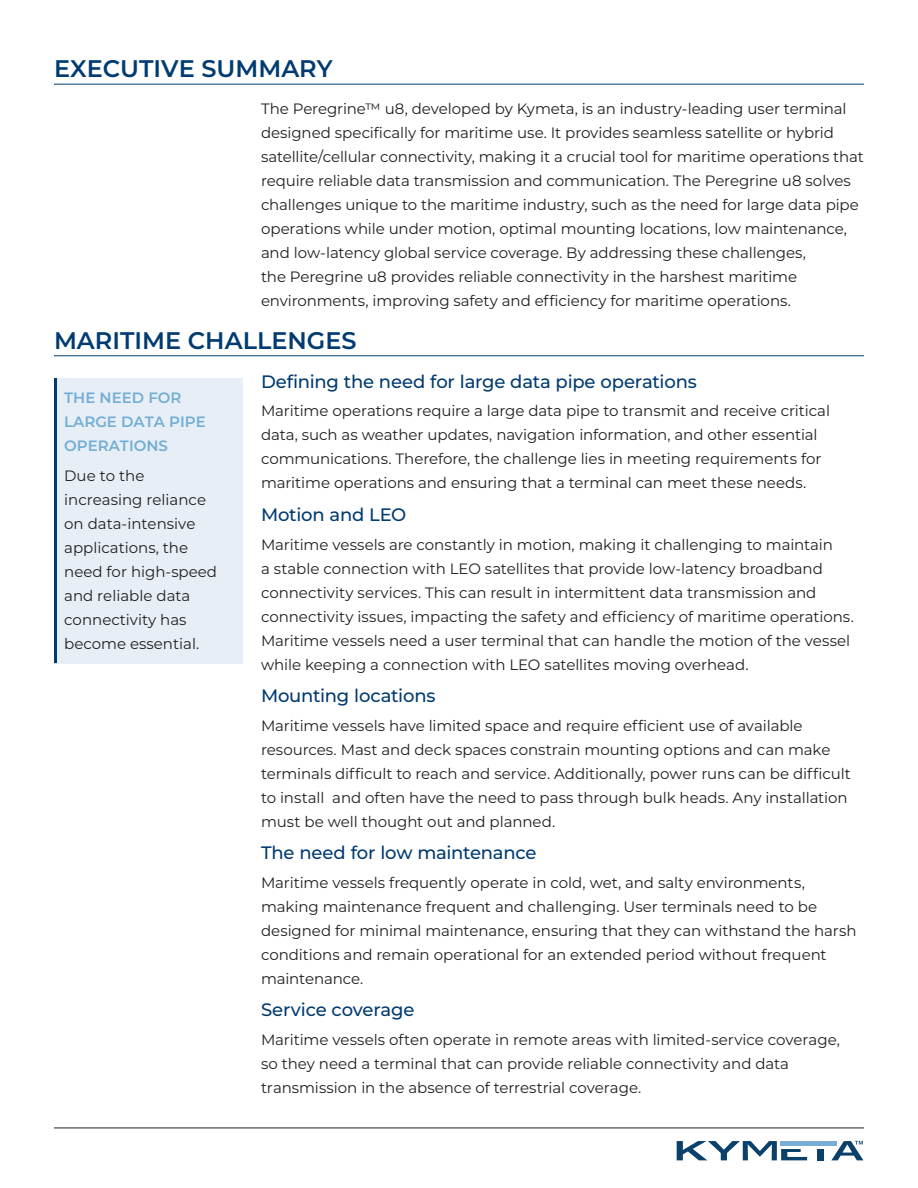
<style>
.page{position:relative;width:918px;height:1188px;background:#fff}
.page>*{position:absolute;margin:0;border:0;box-sizing:border-box;transform-origin:0 0}
.subhead{font:100 24px "Montserrat";color:#003b71}
.subsub_head{font:100 18px "Montserrat";letter-spacing:-.01em;color:#003b71}
.Copy{font:100 15px/24px "Montserrat";letter-spacing:-.005em;color:#231f20}
.emphasis_copy{font:100 15px/24px "Montserrat";color:#231f20}
.emphasis_header{font:100 15px/24px "Montserrat";color:#73aed4}
</style>
<div class="page">
<div style="left:54px;top:378px;width:189px;height:285px;background:#e7eef6"></div>
<hr style="left:54px;top:378px;width:3px;height:285px;background:#003b71">
<hr style="left:54px;top:1128px;width:810px;height:1px;background:#231f20">
<svg style="left:677px;top:1141px;width:130px;height:19px"></svg>
<div style="left:818px;top:1149px;width:6px;height:11px;background:#0b406a"></div>
<div style="left:781px;top:1141px;width:56px;height:5px;background:#78add4"></div>
<svg style="left:831px;top:1141px;width:32px;height:19px"></svg>
<hr style="left:54px;top:84px;width:810px;height:1px;background:#003b71">
<hr style="left:54px;top:356px;width:810px;height:1px;background:#003b71">
<p class="subhead" style="left:54px;top:53px;width:280px">EXECUTIVE SUMMARY</p>
<p class="Copy" style="left:261px;top:96px;width:604px">The Peregrine™ u8, developed by Kymeta, is an industry-leading user terminal designed specifically for maritime use. It provides seamless satellite or hybrid satellite/cellular connectivity, making it a crucial tool for maritime operations that require reliable data transmission and communication. The Peregrine u8 solves challenges unique to the maritime industry, such as the need for large data pipe operations while under motion, optimal mounting locations, low maintenance, and low-latency global service coverage. By addressing these challenges,<br>the Peregrine u8 provides reliable connectivity in the harshest maritime environments, improving safety and efficiency for maritime operations.</p>
<p class="subhead" style="left:54px;top:324px;width:304px">MARITIME CHALLENGES</p>
<p class="subsub_head" style="left:261px;top:369px;width:437px">Defining the need for large data pipe operations</p>
<p class="Copy" style="left:261px;top:399px;width:571px">Maritime operations require a large data pipe to transmit and receive critical data, such as weather updates, navigation information, and other essential communications. Therefore, the challenge lies in meeting requirements for maritime operations and ensuring that a terminal can meet these needs.</p>
<p class="subsub_head" style="left:261px;top:503px;width:147px">Motion and LEO</p>
<p class="Copy" style="left:261px;top:532px;width:594px">Maritime vessels are constantly in motion, making it challenging to maintain<br>a stable connection with LEO satellites that provide low-latency broadband connectivity services. This can result in intermittent data transmission and connectivity issues, impacting the safety and efficiency of maritime operations.<br>Maritime vessels need a user terminal that can handle the motion of the vessel while keeping a connection with LEO satellites moving overhead.</p>
<p class="subsub_head" style="left:261px;top:684px;width:176px">Mounting locations</p>
<p class="Copy" style="left:261px;top:713px;width:591px">Maritime vessels have limited space and require efficient use of available resources. Mast and deck spaces constrain mounting options and can make terminals difficult to reach and service. Additionally, power runs can be difficult to install and often have the need to pass through bulk heads. Any installation must be well thought out and planned.</p>
<p class="subsub_head" style="left:261px;top:841px;width:277px">The need for low maintenance</p>
<p class="Copy" style="left:261px;top:870px;width:597px">Maritime vessels frequently operate in cold, wet, and salty environments, making maintenance frequent and challenging. User terminals need to be designed for minimal maintenance, ensuring that they can withstand the harsh conditions and remain operational for an extended period without frequent maintenance.</p>
<p class="subsub_head" style="left:261px;top:998px;width:155px">Service coverage</p>
<p class="Copy" style="left:261px;top:1027px;width:580px">Maritime vessels often operate in remote areas with limited-service coverage, so they need a terminal that can provide reliable connectivity and data transmission in the absence of terrestrial coverage.</p>
<p class="emphasis_header" style="left:64px;top:385px;width:143px">THE NEED FOR<br>LARGE DATA PIPE<br>OPERATIONS</p>
<p class="emphasis_copy" style="left:64px;top:464px;width:154px">Due to the increasing reliance on data-intensive applications, the need for high-speed and reliable data connectivity has become essential.</p>
</div>
